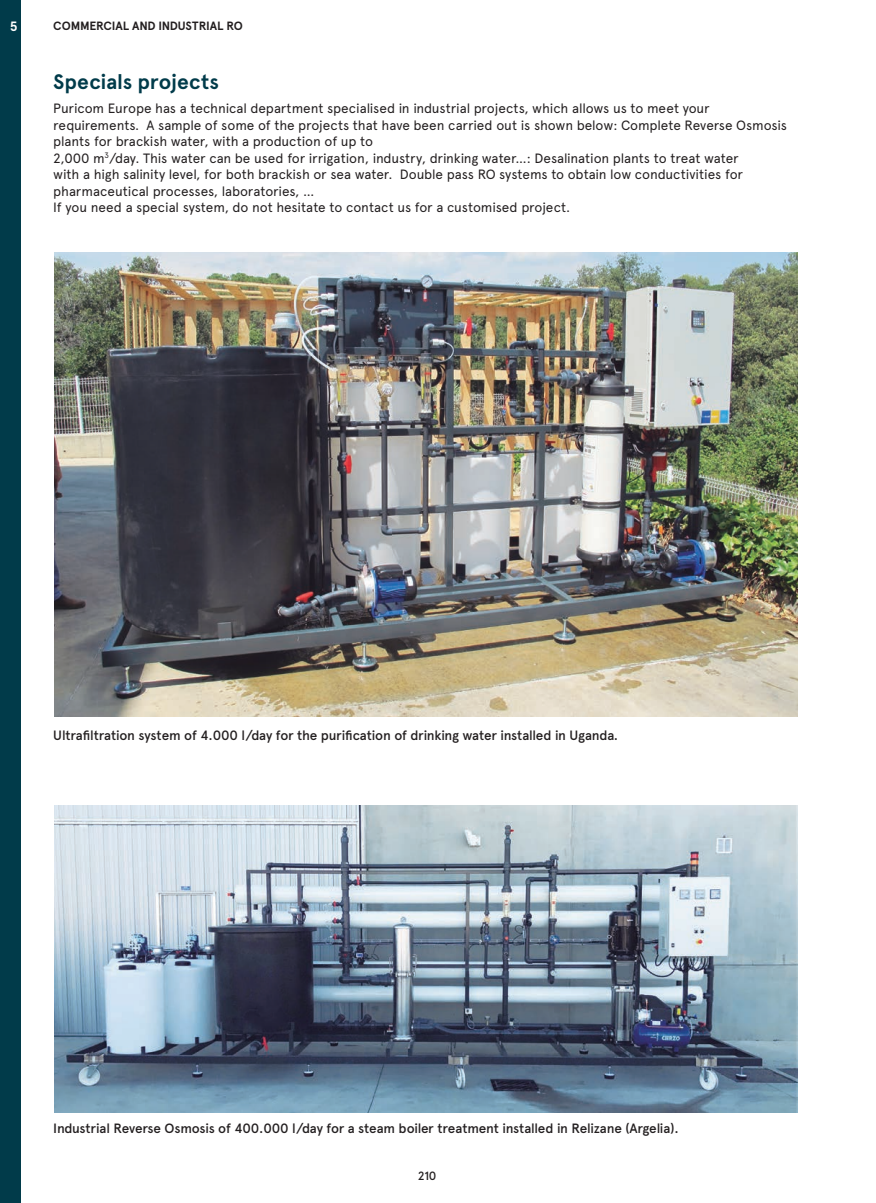
<style>
.page{position:relative;width:876px;height:1203px;background:#fff}
.page>*{position:absolute;margin:0;border:0;box-sizing:border-box;transform-origin:0 0}
.t1{font:700 21px "Apercu Pro";color:#013b4a}
.t2{font:13.5px/16.5px "Apercu Pro";letter-spacing:-.01em;color:#231f20}
.t3{font:500 13.5px "Apercu Pro";letter-spacing:-.015em;color:#231f20}
.t4{font:700 13.5px "Apercu Pro";color:#fff}
.t5{font:700 12px "Apercu Pro";letter-spacing:-.01em;color:#231f20}
.t6{font:500 12px "Apercu Pro";color:#231f20}
</style>
<div class="page">
<div style="left:0;top:0;width:21px;height:1203px;background:#013b4a"></div>
<img style="left:54px;top:253px;width:743px;height:463px">
<img style="left:54px;top:806px;width:743px;height:306px">
<p class="t4" style="left:10px;top:17px;width:9px">5</p>
<p class="t5" style="left:53px;top:17px;width:191px">COMMERCIAL AND INDUSTRIAL RO</p>
<p class="t1" style="left:53px;top:65px;width:167px">Specials projects</p>
<p class="t2" style="left:53px;top:100px;width:735px">Puricom Europe has a technical department specialised in industrial projects, which allows us to meet your requirements. A sample of some of the projects that have been carried out is shown below: Complete Reverse Osmosis plants for brackish water, with a production of up to</p>
<p class="t2" style="left:53px;top:149px;width:691px">2,000 m<sup>3</sup>/day. This water can be used for irrigation, industry, drinking water…: Desalination plants to treat water with a high salinity level, for both brackish or sea water. Double pass RO systems to obtain low conductivities for pharmaceutical processes, laboratories, …</p>
<p class="t2" style="left:53px;top:199px;width:518px">If you need a special system, do not hesitate to contact us for a customised project.</p>
<p class="t3" style="left:53px;top:725px;width:566px">Ultrafiltration system of 4.000 l/day for the purification of drinking water installed in Uganda.</p>
<p class="t3" style="left:53px;top:1118px;width:627px">Industrial Reverse Osmosis of 400.000 l/day for a steam boiler treatment installed in Relizane (Argelia).</p>
<p class="t6" style="left:418px;top:1167px;width:20px">210</p>
</div>
